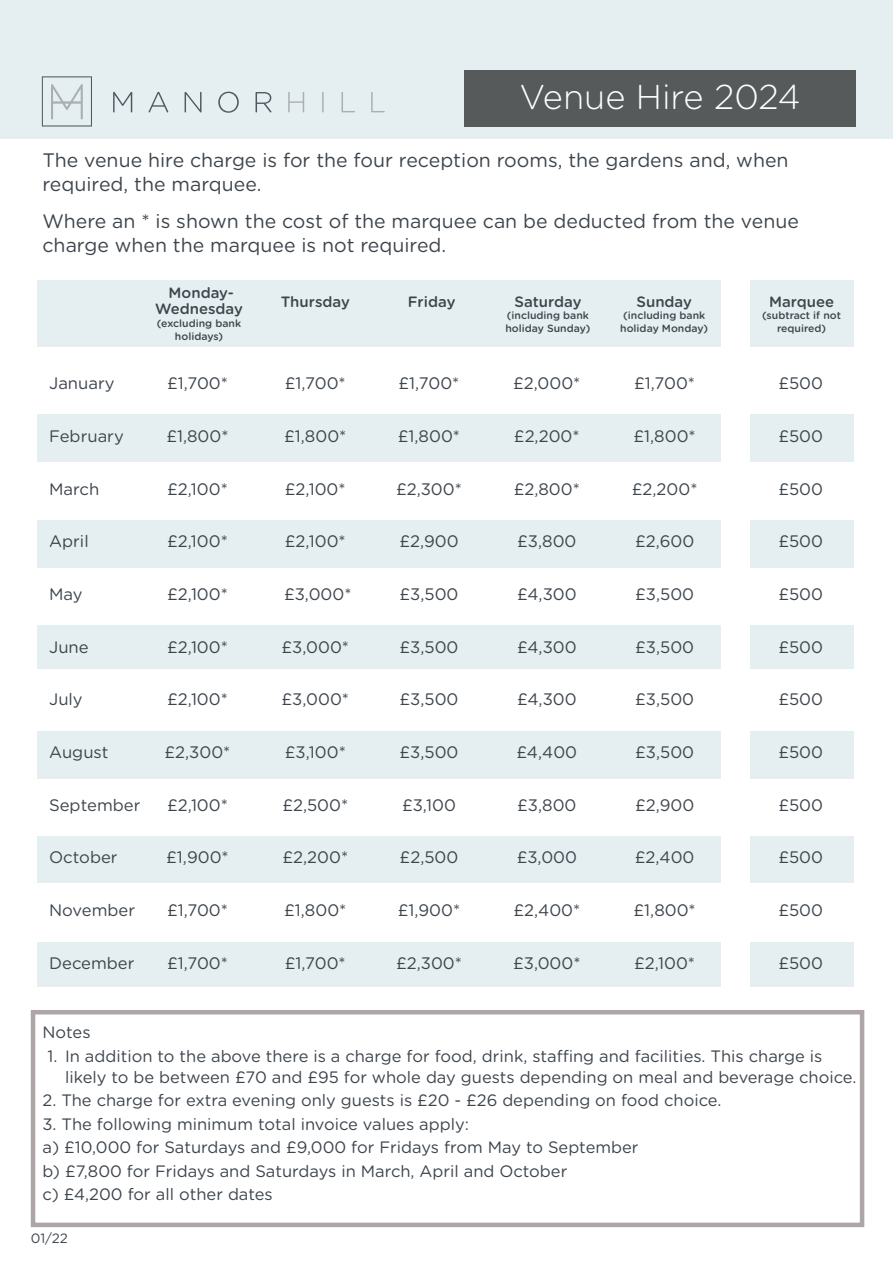
<style>
.page{position:relative;width:893px;height:1263px;background:#fff}
.page>*{position:absolute;margin:0;border:0;box-sizing:border-box;transform-origin:0 0}
.t1{font:300 34.5px "Gotham Rounded";color:#fff}
.t2{font:19.5px/24px "Gotham Rounded";color:#3d454d}
.t3{font:16.65px "Gotham Rounded";color:#3d454d}
.t4{font:16.5px/23.5px "Gotham Rounded";color:#3d454d}
.t5{font:500 15px/16.8px "Gotham Rounded";color:#3d454d;text-align:center}
.t6{font:13.5px "Gotham Rounded";color:#3d454d}
.t7{font:500 10.5px/12.6px "Gotham Rounded";color:#3d454d;text-align:center}
</style>
<div class="page">
<div style="left:0;top:0;width:893px;height:139px;background:#e5eef0"></div>
<div style="left:464px;top:70px;width:392px;height:57px;background:#565a5b"></div>
<svg style="left:113px;top:92px;width:19px;height:20px"></svg>
<svg style="left:149px;top:92px;width:19px;height:20px"></svg>
<svg style="left:185px;top:92px;width:16px;height:20px"></svg>
<svg style="left:218px;top:92px;width:21px;height:21px"></svg>
<svg style="left:256px;top:92px;width:15px;height:20px"></svg>
<svg style="left:288px;top:92px;width:16px;height:20px"></svg>
<hr style="left:322px;top:92px;width:2px;height:20px;background:#abafb4">
<svg style="left:341px;top:92px;width:14px;height:20px"></svg>
<svg style="left:371px;top:92px;width:14px;height:20px"></svg>
<svg style="left:42px;top:76px;width:50px;height:51px"></svg>
<div style="left:37px;top:280px;width:685px;height:67px;background:#e5eef0"></div>
<div style="left:37px;top:414px;width:817px;height:48px;background:#e5eef0"></div>
<div style="left:37px;top:520px;width:817px;height:48px;background:#e5eef0"></div>
<div style="left:37px;top:625px;width:817px;height:44px;background:#e5eef0"></div>
<div style="left:37px;top:731px;width:817px;height:48px;background:#e5eef0"></div>
<div style="left:37px;top:836px;width:817px;height:47px;background:#e5eef0"></div>
<div style="left:37px;top:942px;width:817px;height:44px;background:#e5eef0"></div>
<div style="left:731px;top:280px;width:123px;height:67px;background:#e5eef0"></div>
<div style="left:721px;top:261px;width:28px;height:731px;background:#fff"></div>
<div style="left:31px;top:1010px;width:833px;height:217px;border:4px solid #aea6a6"></div>
<h1 class="t1" style="left:519px;top:74px;width:283px">Venue Hire 2024</h1>
<p class="t2" style="left:43px;top:147px;width:748px">The venue hire charge is for the four reception rooms, the gardens and, when required, the marquee.</p>
<p class="t2" style="left:43px;top:208px;width:758px">Where an * is shown the cost of the marquee can be deducted from the venue charge when the marquee is not required.</p>
<p class="t5" style="left:155px;top:283px;width:89px">Monday-<br>Wednesday</p>
<p class="t7" style="left:157px;top:316px;width:86px">(excluding bank holidays)</p>
<p class="t5" style="left:281px;top:292px;width:71px">Thursday</p>
<p class="t5" style="left:408px;top:292px;width:49px">Friday</p>
<p class="t5" style="left:514px;top:292px;width:69px">Saturday</p>
<p class="t7" style="left:505px;top:309px;width:87px;text-align:left">(including bank holiday Sunday)</p>
<p class="t5" style="left:636px;top:292px;width:57px">Sunday</p>
<p class="t7" style="left:620px;top:309px;width:89px;text-align:left">(including bank holiday Monday)</p>
<p class="t5" style="left:769px;top:292px;width:67px">Marquee</p>
<p class="t7" style="left:762px;top:309px;width:80px">(subtract if not required)</p>
<p class="t3" style="left:49px;top:372px;width:67px">January</p>
<p class="t3" style="left:167px;top:372px;width:62px">£1,700*</p>
<p class="t3" style="left:285px;top:372px;width:62px">£1,700*</p>
<p class="t3" style="left:398px;top:372px;width:62px">£1,700*</p>
<p class="t3" style="left:513px;top:372px;width:69px">£2,000*</p>
<p class="t3" style="left:634px;top:372px;width:62px">£1,700*</p>
<p class="t3" style="left:778px;top:372px;width:46px">£500</p>
<p class="t3" style="left:49px;top:424px;width:76px">February</p>
<p class="t3" style="left:166px;top:424px;width:64px">£1,800*</p>
<p class="t3" style="left:284px;top:424px;width:64px">£1,800*</p>
<p class="t3" style="left:398px;top:424px;width:64px">£1,800*</p>
<p class="t3" style="left:514px;top:424px;width:67px">£2,200*</p>
<p class="t3" style="left:634px;top:424px;width:64px">£1,800*</p>
<p class="t3" style="left:778px;top:424px;width:46px">£500</p>
<p class="t3" style="left:49px;top:477px;width:52px">March</p>
<p class="t3" style="left:167px;top:477px;width:62px">£2,100*</p>
<p class="t3" style="left:285px;top:477px;width:62px">£2,100*</p>
<p class="t3" style="left:396px;top:477px;width:67px">£2,300*</p>
<p class="t3" style="left:514px;top:477px;width:68px">£2,800*</p>
<p class="t3" style="left:632px;top:477px;width:67px">£2,200*</p>
<p class="t3" style="left:778px;top:477px;width:46px">£500</p>
<p class="t3" style="left:49px;top:530px;width:41px">April</p>
<p class="t3" style="left:167px;top:530px;width:62px">£2,100*</p>
<p class="t3" style="left:285px;top:530px;width:62px">£2,100*</p>
<p class="t3" style="left:399px;top:530px;width:61px">£2,900</p>
<p class="t3" style="left:517px;top:530px;width:61px">£3,800</p>
<p class="t3" style="left:635px;top:530px;width:61px">£2,600</p>
<p class="t3" style="left:778px;top:530px;width:46px">£500</p>
<p class="t3" style="left:49px;top:582px;width:35px">May</p>
<p class="t3" style="left:167px;top:582px;width:62px">£2,100*</p>
<p class="t3" style="left:284px;top:582px;width:69px">£3,000*</p>
<p class="t3" style="left:400px;top:582px;width:60px">£3,500</p>
<p class="t3" style="left:517px;top:582px;width:61px">£4,300</p>
<p class="t3" style="left:635px;top:582px;width:60px">£3,500</p>
<p class="t3" style="left:778px;top:582px;width:46px">£500</p>
<p class="t3" style="left:49px;top:635px;width:41px">June</p>
<p class="t3" style="left:167px;top:635px;width:62px">£2,100*</p>
<p class="t3" style="left:282px;top:635px;width:69px">£3,000*</p>
<p class="t3" style="left:400px;top:635px;width:60px">£3,500</p>
<p class="t3" style="left:517px;top:635px;width:61px">£4,300</p>
<p class="t3" style="left:635px;top:635px;width:60px">£3,500</p>
<p class="t3" style="left:778px;top:635px;width:46px">£500</p>
<p class="t3" style="left:49px;top:688px;width:35px">July</p>
<p class="t3" style="left:167px;top:688px;width:62px">£2,100*</p>
<p class="t3" style="left:282px;top:688px;width:69px">£3,000*</p>
<p class="t3" style="left:400px;top:688px;width:60px">£3,500</p>
<p class="t3" style="left:517px;top:688px;width:61px">£4,300</p>
<p class="t3" style="left:635px;top:688px;width:60px">£3,500</p>
<p class="t3" style="left:778px;top:688px;width:46px">£500</p>
<p class="t3" style="left:49px;top:741px;width:61px">August</p>
<p class="t3" style="left:165px;top:741px;width:67px">£2,300*</p>
<p class="t3" style="left:285px;top:741px;width:63px">£3,100*</p>
<p class="t3" style="left:400px;top:741px;width:60px">£3,500</p>
<p class="t3" style="left:516px;top:741px;width:62px">£4,400</p>
<p class="t3" style="left:635px;top:741px;width:60px">£3,500</p>
<p class="t3" style="left:778px;top:741px;width:46px">£500</p>
<p class="t3" style="left:49px;top:793px;width:93px">September</p>
<p class="t3" style="left:167px;top:793px;width:62px">£2,100*</p>
<p class="t3" style="left:282px;top:793px;width:67px">£2,500*</p>
<p class="t3" style="left:402px;top:793px;width:55px">£3,100</p>
<p class="t3" style="left:517px;top:793px;width:61px">£3,800</p>
<p class="t3" style="left:635px;top:793px;width:61px">£2,900</p>
<p class="t3" style="left:778px;top:793px;width:46px">£500</p>
<p class="t3" style="left:49px;top:846px;width:70px">October</p>
<p class="t3" style="left:166px;top:846px;width:64px">£1,900*</p>
<p class="t3" style="left:282px;top:846px;width:67px">£2,200*</p>
<p class="t3" style="left:400px;top:846px;width:60px">£2,500</p>
<p class="t3" style="left:517px;top:846px;width:62px">£3,000</p>
<p class="t3" style="left:635px;top:846px;width:61px">£2,400</p>
<p class="t3" style="left:778px;top:846px;width:46px">£500</p>
<p class="t3" style="left:49px;top:899px;width:88px">November</p>
<p class="t3" style="left:167px;top:899px;width:62px">£1,700*</p>
<p class="t3" style="left:284px;top:899px;width:64px">£1,800*</p>
<p class="t3" style="left:398px;top:899px;width:64px">£1,900*</p>
<p class="t3" style="left:513px;top:899px;width:68px">£2,400*</p>
<p class="t3" style="left:634px;top:899px;width:64px">£1,800*</p>
<p class="t3" style="left:778px;top:899px;width:46px">£500</p>
<p class="t3" style="left:49px;top:951px;width:87px">December</p>
<p class="t3" style="left:167px;top:951px;width:62px">£1,700*</p>
<p class="t3" style="left:285px;top:951px;width:62px">£1,700*</p>
<p class="t3" style="left:396px;top:951px;width:67px">£2,300*</p>
<p class="t3" style="left:513px;top:951px;width:69px">£3,000*</p>
<p class="t3" style="left:634px;top:951px;width:62px">£2,100*</p>
<p class="t3" style="left:778px;top:951px;width:46px">£500</p>
<p class="t4" style="left:43px;top:1020px;width:50px">Notes</p>
<p class="t4" style="left:65px;top:1044px;width:793px;line-height:21px;text-indent:-18px">1. In addition to the above there is a charge for food, drink, staffing and facilities. This charge is likely to be between £70 and £95 for whole day guests depending on meal and beverage choice.</p>
<p class="t4" style="left:43px;top:1088px;width:681px">2. The charge for extra evening only guests is £20 - £26 depending on food choice.</p>
<p class="t4" style="left:43px;top:1111px;width:598px">3. The following minimum total invoice values apply:<br>a) £10,000 for Saturdays and £9,000 for Fridays from May to September b) £7,800 for Fridays and Saturdays in March, April and October<br>c) £4,200 for all other dates</p>
<p class="t6" style="left:31px;top:1229px;width:39px">01/22</p>
</div>
